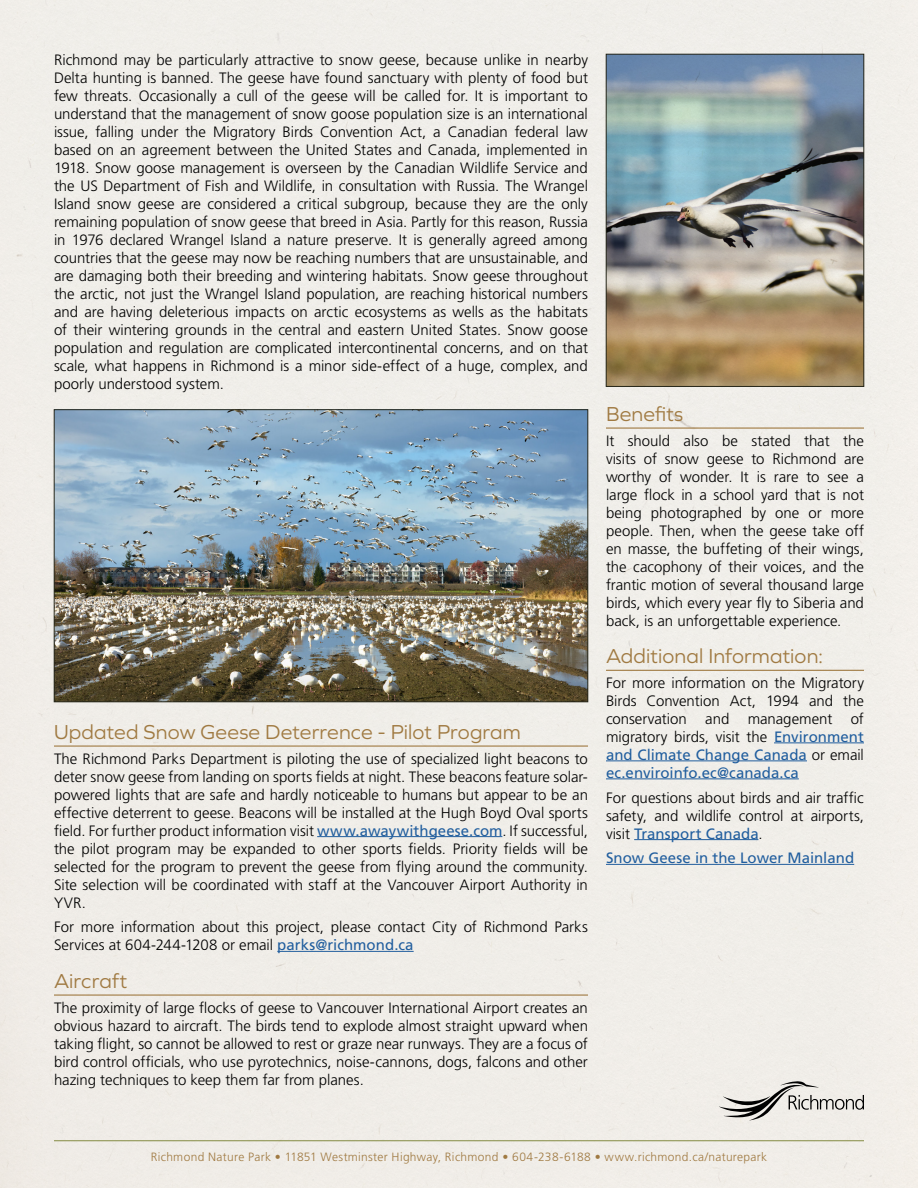
<style>
.page{position:relative;width:918px;height:1188px;background:#f0eee9}
.page>*{position:absolute;margin:0;border:0;box-sizing:border-box;transform-origin:0 0}
.SUBTITLE_2{font:21px "Graphie";letter-spacing:.005em;color:#a07a42}
.t1{font:300 15px/18px "Frutiger LT Std";color:#000;text-align:justify}
.t2{font:15px "Frutiger LT 55 Rm";color:#215e9e}
.t3{font:300 12px "Frutiger LT Std";letter-spacing:.025em;color:#a07a42}
.s1{font-family:"Frutiger LT 55 Rm";font-weight:400;color:#215e9e}
</style>
<div class="page">
<hr style="left:54px;top:1140px;width:810px;height:1px;background:#848b42">
<svg style="left:719px;top:1081px;width:145px;height:39px;background:#c9c7c3"></svg>
<hr style="left:54px;top:746px;width:534px;height:1px;background:#a07a42">
<hr style="left:317px;top:836px;width:185px;height:1px;background:#215e9e">
<hr style="left:277px;top:951px;width:137px;height:1px;background:#215e9e">
<hr style="left:54px;top:994px;width:534px;height:2px;background:#a07a42">
<img style="left:56px;top:412px;width:530px;height:288px">
<div style="left:54px;top:410px;width:534px;height:292px;border:1px solid #28291c"></div>
<img style="left:608px;top:56px;width:254px;height:329px">
<div style="left:606px;top:54px;width:258px;height:333px;border:1px solid #28291c"></div>
<hr style="left:606px;top:428px;width:258px;height:1px;background:#a07a42">
<hr style="left:606px;top:670px;width:258px;height:1px;background:#a07a42">
<hr style="left:774px;top:742px;width:90px;height:1px;background:#215e9e">
<hr style="left:606px;top:760px;width:201px;height:1px;background:#215e9e">
<hr style="left:606px;top:778px;width:193px;height:1px;background:#215e9e">
<hr style="left:634px;top:839px;width:124px;height:1px;background:#215e9e">
<hr style="left:606px;top:864px;width:248px;height:1px;background:#215e9e">
<p class="t1" style="left:54px;top:51px;width:536px">Richmond may be particularly attractive to snow geese, because unlike in nearby Delta hunting is banned. The geese have found sanctuary with plenty of food but few threats. Occasionally a cull of the geese will be called for. It is important to understand that the management of snow goose population size is an international issue, falling under the Migratory Birds Convention Act, a Canadian federal law based on an agreement between the United States and Canada, implemented in 1918. Snow goose management is overseen by the Canadian Wildlife Service and the US Department of Fish and Wildlife, in consultation with Russia. The Wrangel Island snow geese are considered a critical subgroup, because they are the only remaining population of snow geese that breed in Asia. Partly for this reason, Russia in 1976 declared Wrangel Island a nature preserve. It is generally agreed among countries that the geese may now be reaching numbers that are unsustainable, and are damaging both their breeding and wintering habitats. Snow geese throughout the arctic, not just the Wrangel Island population, are reaching historical numbers and are having deleterious impacts on arctic ecosystems as wells as the habitats of their wintering grounds in the central and eastern United States. Snow goose population and regulation are complicated intercontinental concerns, and on that scale, what happens in Richmond is a minor side-effect of a huge, complex, and poorly understood system.</p>
<p class="SUBTITLE_2" style="left:54px;top:719px;width:468px">Updated Snow Geese Deterrence - Pilot Program</p>
<p class="t1" style="left:54px;top:750px;width:536px">The Richmond Parks Department is piloting the use of specialized light beacons to deter snow geese from landing on sports fields at night. These beacons feature solar&shy;powered lights that are safe and hardly noticeable to humans but appear to be an effective deterrent to geese. Beacons will be installed at the Hugh Boyd Oval sports field. For further product information visit <span class="s1">www.awaywithgeese.com</span>. If successful, the pilot program may be expanded to other sports fields. Priority fields will be selected for the program to prevent the geese from flying around the community.<br>Site selection will be coordinated with staff at the Vancouver Airport Authority in YVR.</p>
<p class="t1" style="left:54px;top:918px;width:535px">For more information about this project, please contact City of Richmond Parks<br>Services at 604-244-1208 or email <span class="s1">parks@richmond.ca</span></p>
<p class="SUBTITLE_2" style="left:54px;top:968px;width:75px">Aircraft</p>
<p class="t1" style="left:54px;top:999px;width:536px">The proximity of large flocks of geese to Vancouver International Airport creates an obvious hazard to aircraft. The birds tend to explode almost straight upward when taking flight, so cannot be allowed to rest or graze near runways. They are a focus of bird control officials, who use pyrotechnics, noise-cannons, dogs, falcons and other hazing techniques to keep them far from planes.</p>
<p class="SUBTITLE_2" style="left:606px;top:401px;width:79px">Benefits</p>
<p class="t1" style="left:606px;top:432px;width:260px">It should also be stated that the visits of snow geese to Richmond are worthy of wonder. It is rare to see a large flock in a school yard that is not being photographed by one or more people. Then, when the geese take off en masse, the buffeting of their wings, the cacophony of their voices, and the frantic motion of several thousand large birds, which every year fly to Siberia and back, is an unforgettable experience.</p>
<p class="SUBTITLE_2" style="left:606px;top:644px;width:219px">Additional Information:</p>
<p class="t1" style="left:606px;top:674px;width:260px">For more information on the Migratory Birds Convention Act, 1994 and the conservation and management of migratory birds, visit the <span class="s1">Environment and Climate Change Canada</span> or email <span class="s1">ec.enviroinfo.ec@canada.ca</span></p>
<p class="t1" style="left:606px;top:789px;width:260px">For questions about birds and air traffic safety, and wildlife control at airports, visit <span class="s1">Transport Canada</span>.</p>
<p class="t2" style="left:606px;top:849px;width:250px">Snow Geese in the Lower Mainland</p>
<p class="t3" style="left:151px;top:1150px;width:618px">Richmond Nature Park • 11851 Westminster Highway, Richmond • 604-238-6188 • www.richmond.ca/naturepark</p>
</div>
